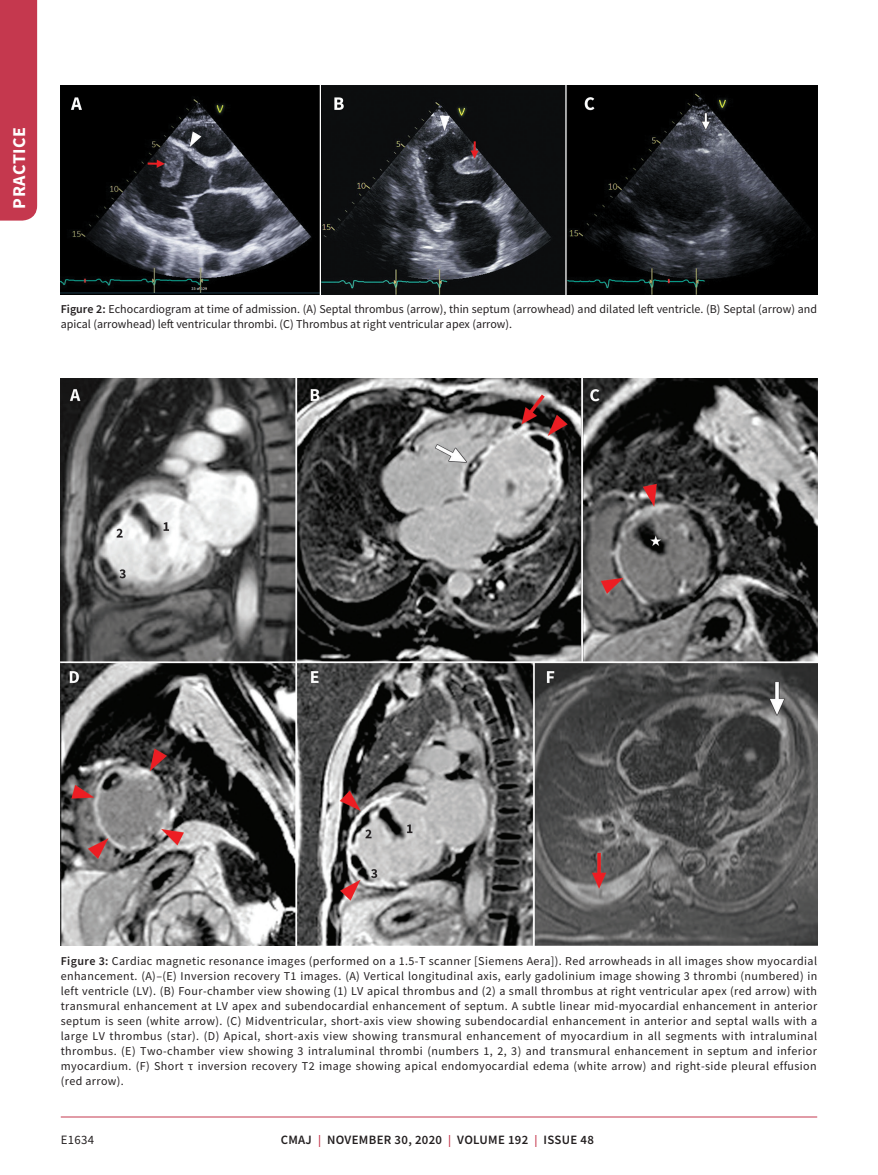
<style>
.page{position:relative;width:878px;height:1175px;background:#fff}
.page>*{position:absolute;margin:0;border:0;box-sizing:border-box;transform-origin:0 0}
.t1{font:700 18px "Source Sans Pro";letter-spacing:.025em;color:#fff}
.t2{font:600 12.75px "Source Sans Pro";letter-spacing:.025em;color:#231f20}
.t3{font:12.75px "Source Sans Pro";letter-spacing:.025em;color:#231f20}
.t4{font:12px/15px "Source Sans Pro";color:#231f20}
.s1{font-weight:600}
.s2{font-size:12px;color:#c5384e}
</style>
<div class="page">
<div style="left:0;top:0;width:37px;height:220px;background:#c5384e"></div>
<hr style="left:61px;top:1116px;width:756px;height:1px;background:#c5384e">
<img style="left:61px;top:86px;width:756px;height:208px">
<img style="left:61px;top:378px;width:756px;height:567px">
<h1 class="t1" style="left:7px;top:208px;width:83px;rotate:-90deg">PRACTICE</h1>
<p class="t4" style="left:61px;top:302px;width:757px"><span class="s1">Figure 2:</span> Echocardiogram at time of admission. (A) Septal thrombus (arrow), thin septum (arrowhead) and dilated left ventricle. (B) Septal (arrow) and apical (arrowhead) left ventricular thrombi. (C) Thrombus at right ventricular apex (arrow).</p>
<p class="t4" style="left:61px;top:953px;width:758px;text-align:justify"><span class="s1">Figure 3:</span> Cardiac magnetic resonance images (performed on a 1.5-T scanner [Siemens Aera]). Red arrowheads in all images show myocardial enhancement. (A)–(E) Inversion recovery T1 images. (A) Vertical longitudinal axis, early gadolinium image showing 3 thrombi (numbered) in left ventricle (LV). (B) Four-chamber view showing (1) LV apical thrombus and (2) a small thrombus at right ventricular apex (red arrow) with transmural enhancement at LV apex and subendocardial enhancement of septum. A subtle linear mid-myocardial enhancement in anterior septum is seen (white arrow). (C) Midventricular, short-axis view showing subendocardial enhancement in anterior and septal walls with a large LV thrombus (star). (D) Apical, short-axis view showing transmural enhancement of myocardium in all segments with intraluminal thrombus. (E) Two-chamber view showing 3 intraluminal thrombi (numbers 1, 2, 3) and transmural enhancement in septum and inferior myocardium. (F) Short τ inversion recovery T2 image showing apical endomyocardial edema (white arrow) and right-side pleural effusion (red arrow).</p>
<p class="t3" style="left:61px;top:1132px;width:35px">E1634</p>
<p class="t2" style="left:281px;top:1131px;width:315px">CMAJ <span class="s2">|</span> NOVEMBER 30, 2020 <span class="s2">|</span> VOLUME 192 <span class="s2">|</span> ISSUE 48</p>
</div>
